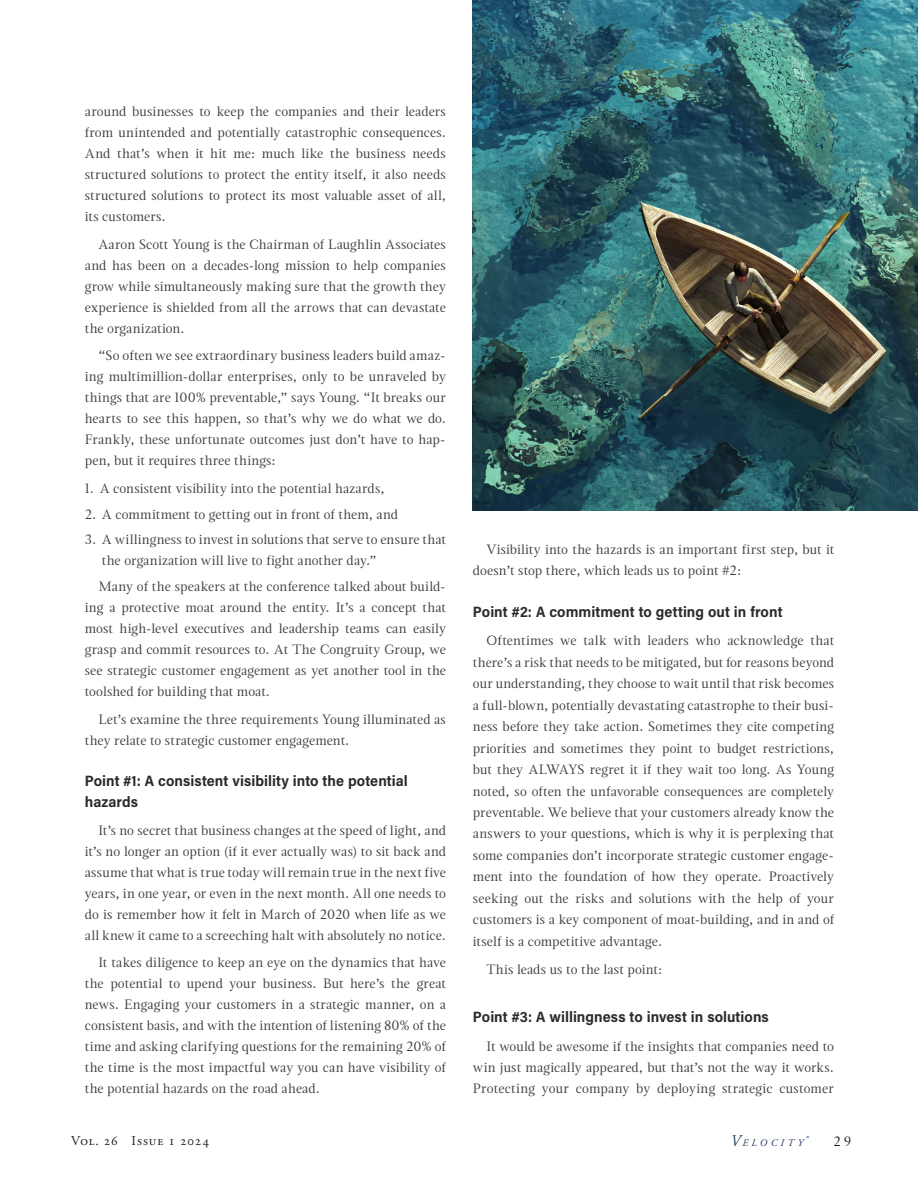
<style>
.page{position:relative;width:918px;height:1188px;background:#fff}
.page>*{position:absolute;margin:0;border:0;box-sizing:border-box;transform-origin:0 0}
.t1{font:700 15px/21px "Acumin Pro Semi Cond";letter-spacing:.005em;color:#2b292a}
.t2{font:13.5px/21px "Magneta";letter-spacing:.005em;color:#3c3c3d;text-align:justify}
.t3{font:13.5px "Adobe Garamond Pro";letter-spacing:.06em;color:#231f20}
.t4{font:13.5px "Magneta";color:#231f20}
.t5{font:italic 10.2px "Adobe Garamond Pro";letter-spacing:.335em;color:#1a2f5d}
.s1{font-size:16.35px}
</style>
<div class="page">
<img style="left:472px;top:0;width:446px;height:510px">
<p class="t2" style="left:85px;top:101px;width:363px">around businesses to keep the companies and their leaders from unintended and potentially catastrophic consequences.<br>And that’s when it hit me: much like the business needs structured solutions to protect the entity itself, it also needs structured solutions to protect its most valuable asset of all, its customers.</p>
<p class="t2" style="left:85px;top:233px;width:363px;text-indent:13px">Aaron Scott Young is the Chairman of Laughlin Associates and has been on a decades-long mission to help companies grow while simultaneously making sure that the growth they experience is shielded from all the arrows that can devastate the organization.</p>
<p class="t2" style="left:85px;top:345px;width:363px;text-indent:13px">“So often we see extraordinary business leaders build amaz&shy;ing multimillion-dollar enterprises, only to be unraveled by things that are 100% preventable,” says Young. “It breaks our hearts to see this happen, so that’s why we do what we do.<br>Frankly, these unfortunate outcomes just don’t have to hap&shy;pen, but it requires three things:</p>
<p class="t2" style="left:85px;top:478px;width:301px">1. A consistent visibility into the potential hazards,</p>
<p class="t2" style="left:85px;top:503px;width:315px">2. A commitment to getting out in front of them, and</p>
<p class="t2" style="left:102px;top:529px;width:346px;text-indent:-17px">3. A willingness to invest in solutions that serve to ensure that the organization will live to fight another day.”</p>
<p class="t2" style="left:85px;top:576px;width:363px;text-indent:13px">Many of the speakers at the conference talked about build&shy;ing a protective moat around the entity. It’s a concept that most high-level executives and leadership teams can easily grasp and commit resources to. At The Congruity Group, we see strategic customer engagement as yet another tool in the toolshed for building that moat.</p>
<p class="t2" style="left:85px;top:708px;width:363px;text-indent:13px">Let’s examine the three requirements Young illuminated as they relate to strategic customer engagement.</p>
<p class="t1" style="left:85px;top:770px;width:325px">Point #1: A consistent visibility into the potential hazards</p>
<p class="t2" style="left:85px;top:819px;width:363px;text-indent:13px">It’s no secret that business changes at the speed of light, and it’s no longer an option (if it ever actually was) to sit back and assume that what is true today will remain true in the next five years, in one year, or even in the next month. All one needs to do is remember how it felt in March of 2020 when life as we all knew it came to a screeching halt with absolutely no notice.</p>
<p class="t2" style="left:85px;top:952px;width:363px;text-indent:13px">It takes diligence to keep an eye on the dynamics that have the potential to upend your business. But here’s the great news. Engaging your customers in a strategic manner, on a consistent basis, and with the intention of listening 80% of the time and asking clarifying questions for the remaining 20% of the time is the most impactful way you can have visibility of the potential hazards on the road ahead.</p>
<p class="t2" style="left:473px;top:538px;width:363px;line-height:21.5px;text-indent:14px">Visibility into the hazards is an important first step, but it doesn’t stop there, which leads us to point #2:</p>
<p class="t1" style="left:473px;top:601px;width:311px">Point #2: A commitment to getting out in front</p>
<p class="t2" style="left:473px;top:630px;width:363px;line-height:21.5px;text-indent:14px">Oftentimes we talk with leaders who acknowledge that there’s a risk that needs to be mitigated, but for reasons beyond our understanding, they choose to wait until that risk becomes a full-blown, potentially devastating catastrophe to their busi&shy;ness before they take action. Sometimes they cite competing priorities and sometimes they point to budget restrictions, but they ALWAYS regret it if they wait too long. As Young noted, so often the unfavorable consequences are completely preventable. We believe that your customers already know the answers to your questions, which is why it is perplexing that some companies don’t incorporate strategic customer engage&shy;ment into the foundation of how they operate. Proactively seeking out the risks and solutions with the help of your customers is a key component of moat-building, and in and of itself is a competitive advantage.</p>
<p class="t2" style="left:486px;top:959px;width:177px">This leads us to the last point:</p>
<p class="t1" style="left:473px;top:1006px;width:297px">Point #3: A willingness to invest in solutions</p>
<p class="t2" style="left:473px;top:1035px;width:363px;line-height:21.5px;text-indent:14px">It would be awesome if the insights that companies need to win just magically appeared, but that’s not the way it works.<br>Protecting your company by deploying strategic customer</p>
<p class="t3" style="left:71px;top:1133px;width:139px">Vol. 26 Issue 1 2024</p>
<p class="t5" style="left:731px;top:1137px;width:80px"><span class="s1">V</span>ELOCITY<sup>®</sup></p>
<p class="t4" style="left:834px;top:1133px;width:19px">29</p>
</div>
